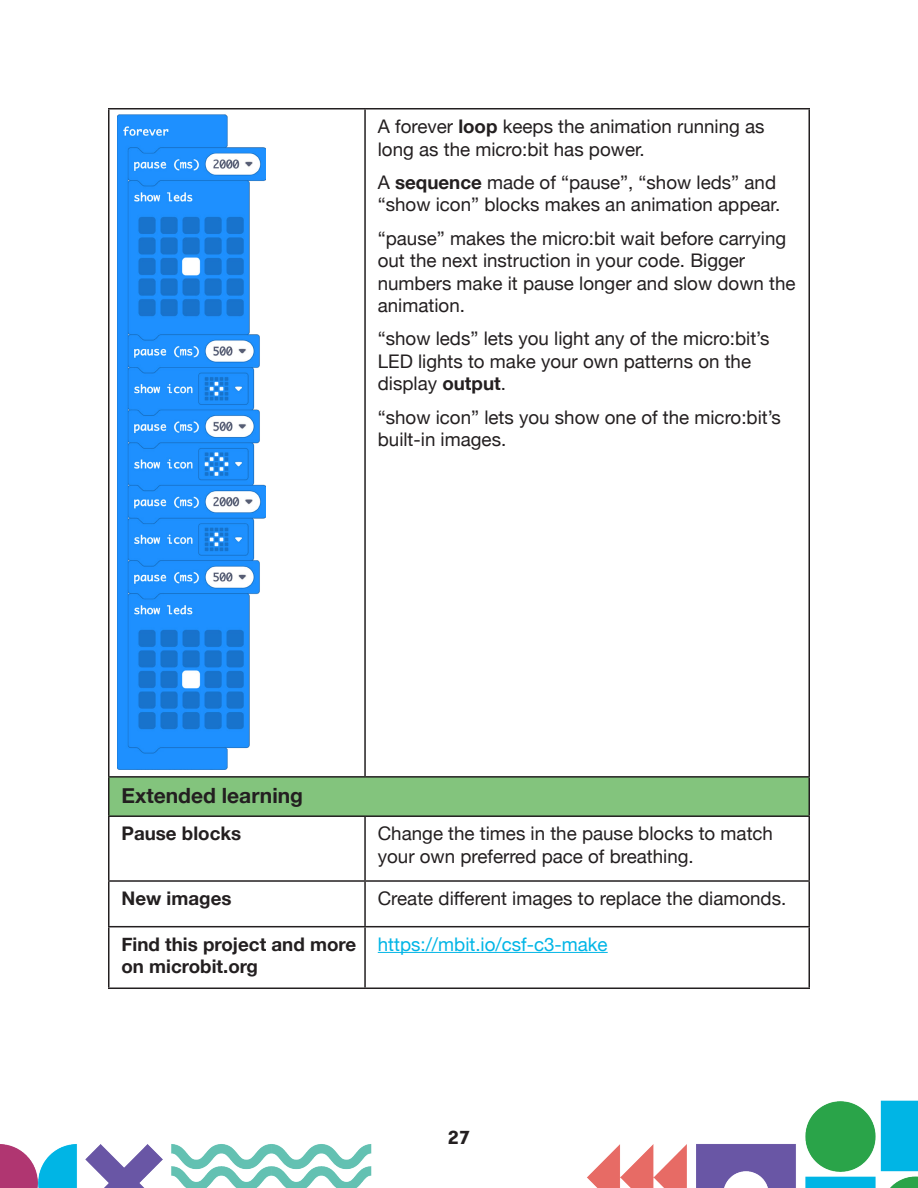
<style>
.page{position:relative;width:918px;height:1188px;background:#fff}
.page>*{position:absolute;margin:0;border:0;box-sizing:border-box;transform-origin:0 0}
.Lesson_Table_Header{font:700 21px "Helvetica Neue";color:#231f20}
.Lesson_Table_Paragra{font:18.75px/22.5px "Helvetica Neue";color:#231f20}
.Lesson_Table_Subhead{font:700 18.75px/22.5px "Helvetica Neue";color:#231f20}
.Lesson_Table_Paragra-2{font:18.75px "Helvetica Neue";color:#00b5e6}
.t1{font:700 18.75px "GT Walsheim";color:#231f20}
.s1{font-weight:700}
</style>
<div class="page">
<img style="left:0;top:1100px;width:918px;height:88px">
<div style="left:109px;top:777px;width:700px;height:39px;background:#83c47d"></div>
<hr style="left:108px;top:108px;width:257px;height:2px;background:#231f20">
<hr style="left:108px;top:110px;width:2px;height:666px;background:#231f20">
<hr style="left:365px;top:108px;width:445px;height:2px;background:#231f20">
<hr style="left:364px;top:110px;width:2px;height:666px;background:#231f20">
<hr style="left:808px;top:110px;width:2px;height:666px;background:#231f20">
<hr style="left:108px;top:776px;width:257px;height:2px;background:#231f20">
<hr style="left:108px;top:778px;width:2px;height:37px;background:#231f20">
<hr style="left:365px;top:776px;width:445px;height:2px;background:#231f20">
<hr style="left:808px;top:778px;width:2px;height:37px;background:#231f20">
<hr style="left:108px;top:815px;width:257px;height:2px;background:#231f20">
<hr style="left:108px;top:817px;width:2px;height:63px;background:#231f20">
<hr style="left:365px;top:815px;width:445px;height:2px;background:#231f20">
<hr style="left:364px;top:817px;width:2px;height:63px;background:#231f20">
<hr style="left:808px;top:817px;width:2px;height:63px;background:#231f20">
<hr style="left:108px;top:880px;width:257px;height:2px;background:#231f20">
<hr style="left:108px;top:882px;width:2px;height:44px;background:#231f20">
<hr style="left:365px;top:880px;width:445px;height:2px;background:#231f20">
<hr style="left:364px;top:882px;width:2px;height:44px;background:#231f20">
<hr style="left:808px;top:882px;width:2px;height:44px;background:#231f20">
<hr style="left:108px;top:926px;width:257px;height:1px;background:#231f20">
<hr style="left:108px;top:927px;width:2px;height:61px;background:#231f20">
<hr style="left:365px;top:926px;width:445px;height:1px;background:#231f20">
<hr style="left:364px;top:927px;width:2px;height:61px;background:#231f20">
<hr style="left:808px;top:927px;width:2px;height:61px;background:#231f20">
<hr style="left:108px;top:988px;width:257px;height:1px;background:#231f20">
<hr style="left:365px;top:988px;width:445px;height:1px;background:#231f20">
<img style="left:118px;top:114px;width:148px;height:655px">
<hr style="left:378px;top:952px;width:230px;height:1px;background:#00b5e6">
<p class="Lesson_Table_Paragra" style="left:378px;top:116px;width:388px">A forever <span class="s1">loop</span> keeps the animation running as long as the micro:bit has power.</p>
<p class="Lesson_Table_Paragra" style="left:378px;top:172px;width:404px">A <span class="s1">sequence</span> made of “pause”, “show leds” and “show icon” blocks makes an animation appear.</p>
<p class="Lesson_Table_Paragra" style="left:378px;top:228px;width:419px">“pause” makes the micro:bit wait before carrying out the next instruction in your code. Bigger numbers make it pause longer and slow down the animation.</p>
<p class="Lesson_Table_Paragra" style="left:378px;top:329px;width:393px">“show leds” lets you light any of the micro:bit’s<br>LED lights to make your own patterns on the display <span class="s1">output</span>.</p>
<p class="Lesson_Table_Paragra" style="left:378px;top:407px;width:405px">“show icon” lets you show one of the micro:bit’s built-in images.</p>
<p class="Lesson_Table_Header" style="left:122px;top:779px;width:183px">Extended learning</p>
<p class="Lesson_Table_Subhead" style="left:122px;top:823px;width:121px">Pause blocks</p>
<p class="Lesson_Table_Paragra" style="left:378px;top:823px;width:397px">Change the times in the pause blocks to match your own preferred pace of breathing.</p>
<p class="Lesson_Table_Subhead" style="left:122px;top:888px;width:112px">New images</p>
<p class="Lesson_Table_Paragra" style="left:378px;top:888px;width:410px">Create different images to replace the diamonds.</p>
<p class="Lesson_Table_Subhead" style="left:122px;top:934px;width:236px">Find this project and more on microbit.org</p>
<p class="Lesson_Table_Paragra-2" style="left:378px;top:930px;width:231px">https://mbit.io/csf-c3-make</p>
<p class="t1" style="left:448px;top:1125px;width:24px">27</p>
</div>
